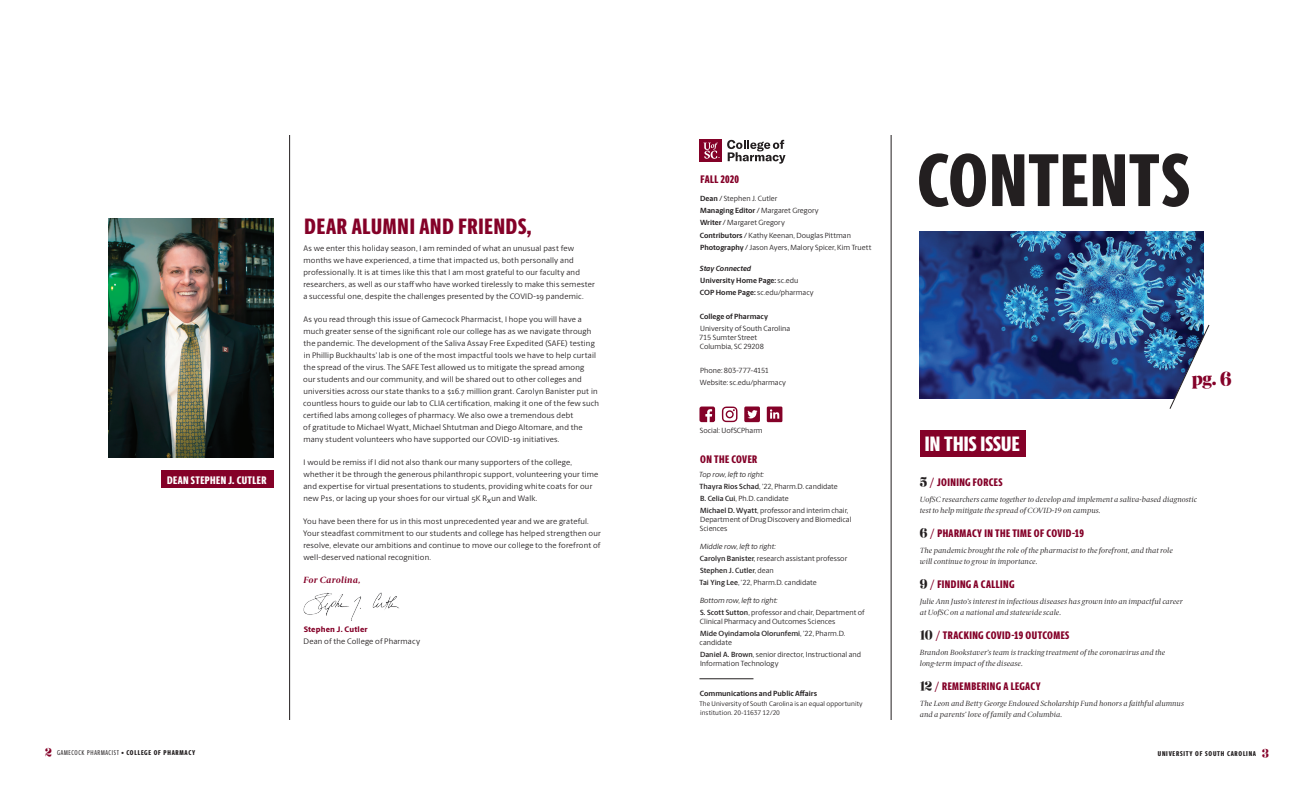
<style>
.page{position:relative;width:1314px;height:801px;background:#fff}
.page>*{position:absolute;margin:0;border:0;box-sizing:border-box;transform-origin:0 0}
.t1{font:800 75px "Berlingske Sans X Cn";letter-spacing:.015em;color:#231f20}
.t2{font:800 22.4px "Berlingske Sans X Cn";letter-spacing:.035em;color:#840128}
.t3{font:800 20.9px "Berlingske Sans X Cn";letter-spacing:.01em;color:#fff}
.t4{font:900 18px "Berlingske Serif";color:#840128}
.Contents_text{font:800 11px "Berlingske Sans X Cn";letter-spacing:.04em;color:#840128}
.t5{font:800 11px "Berlingske Sans X Cn";letter-spacing:.035em;color:#fff}
.Contents_text-2{font:800 11px "Berlingske Sans X Cn";letter-spacing:.01em;color:#840128}
.t6{font:italic 700 9px "Berlingske Serif";letter-spacing:.025em;color:#840128}
.Gotham_book{font:8px/12px "Berlingske Sans";letter-spacing:.025em;color:#231f20}
.Gotham_book-2{font:800 8px "Berlingske Sans";letter-spacing:.02em;color:#840128}
.Masthead_text{font:7.5px/9px "Berlingske Sans";letter-spacing:.005em;color:#231f20}
.t7{font:italic 7.5px/11px "Berlingske Serif";letter-spacing:.005em;color:#231f20}
.t8{font:700 7.5px "Berlingske Sans";color:#231f20}
.Masthead_text-2{font:600 7.5px/9px "Berlingske Sans";color:#231f20}
.Masthead_text-3{font:italic 7.5px "Berlingske Sans";letter-spacing:.005em;color:#231f20}
.t9{font:italic 700 7.5px "Berlingske Sans";color:#231f20}
.t10{font:7px "Berlingske Sans X Cn";letter-spacing:.105em;color:#231f20}
.t11{font:800 7px "Berlingske Sans X Cn";letter-spacing:.105em;color:#231f20}
.t12{font:6.8px/9px "Berlingske Sans";letter-spacing:.01em;color:#231f20}
.s1{font-weight:700}
.s2{font-weight:400}
.s3{font-weight:600}
.s4{font-family:"Karlie Extras";font-weight:400}
.s5{font-family:"Karlie Extras";font-weight:400;font-size:12px;color:#231f20}
.s6{font-size:15px}
.s7{font-family:"Karlie Extras";font-size:11px;color:#840128}
.s8{font-weight:500;font-size:6px}
.s9{font-weight:800}
.s10{font-family:"Karlie Extras";font-weight:400;font-size:11px;color:#840128}
</style>
<div class="page">
<img style="left:108px;top:218px;width:165px;height:240px">
<hr style="left:289px;top:135px;width:1px;height:585px;background:#231f20">
<div style="left:161px;top:471px;width:112px;height:17px;background:#840128"></div>
<hr style="left:891px;top:135px;width:1px;height:585px;background:#231f20">
<div style="left:920px;top:431px;width:106px;height:26px;background:#840128"></div>
<img style="left:920px;top:231px;width:284px;height:168px">
<svg style="left:1170px;top:325px;width:40px;height:84px"></svg>
<img style="left:304px;top:592px;width:95px;height:29px">
<svg style="left:722px;top:407px;width:16px;height:15px"></svg>
<svg style="left:744px;top:407px;width:16px;height:15px"></svg>
<svg style="left:699px;top:407px;width:16px;height:15px"></svg>
<div style="left:699px;top:140px;width:23px;height:22px;background:#840128"></div>
<svg style="left:703px;top:143px;width:17px;height:16px"></svg>
<svg style="left:727px;top:140px;width:59px;height:24px"></svg>
<hr style="left:699px;top:679px;width:54px;height:1px;background:#231f20">
<svg style="left:767px;top:407px;width:15px;height:15px"></svg>
<p class="t5" style="left:167px;top:472px;width:101px">DEAN STEPHEN J. CUTLER</p>
<p class="t2" style="left:304px;top:209px;width:229px">DEAR ALUMNI AND FRIENDS,</p>
<p class="Gotham_book" style="left:303px;top:242px;width:293px">As we enter this holiday season, I am reminded of what an unusual past few months we have experienced, a time that impacted us, both personally and professionally. It is at times like this that I am most grateful to our faculty and researchers, as well as our staff who have worked tirelessly to make this semester a successful one, despite the challenges presented by the COVID-19 pandemic.</p>
<p class="Gotham_book" style="left:303px;top:313px;width:297px">As you read through this issue of Gamecock Pharmacist, I hope you will have a much greater sense of the significant role our college has as we navigate through the pandemic. The development of the Saliva Assay Free Expedited (SAFE) testing in Phillip Buckhaults’ lab is one of the most impactful tools we have to help curtail the spread of the virus. The SAFE Test allowed us to mitigate the spread among<br>our students and our community, and will be shared out to other colleges and universities across our state thanks to a $16.7 million grant. Carolyn Banister put in countless hours to guide our lab to CLIA certification, making it one of the few such certified labs among colleges of pharmacy. We also owe a tremendous debt<br>of gratitude to Michael Wyatt, Michael Shtutman and Diego Altomare, and the many student volunteers who have supported our COVID-19 initiatives.</p>
<p class="Gotham_book" style="left:303px;top:456px;width:296px">I would be remiss if I did not also thank our many supporters of the college, whether it be through the generous philanthropic support, volunteering your time and expertise for virtual presentations to students, providing white coats for our new P1s, or lacing up your shoes for our virtual 5K Rxun and Walk.</p>
<p class="Gotham_book" style="left:303px;top:515px;width:299px">You have been there for us in this most unprecedented year and we are grateful.<br>Your steadfast commitment to our students and college has helped strengthen our resolve, elevate our ambitions and continue to move our college to the forefront of well-deserved national recognition.</p>
<p class="t6" style="left:303px;top:574px;width:59px">For Carolina,</p>
<p class="Gotham_book-2" style="left:304px;top:623px;width:65px">Stephen J. Cutler</p>
<p class="Gotham_book" style="left:304px;top:635px;width:118px">Dean of the College of Pharmacy</p>
<p class="Contents_text-2" style="left:700px;top:171px;width:40px">FALL 2020</p>
<p class="Masthead_text" style="left:700px;top:194px;width:79px"><span class="s1">Dean /</span> Stephen J. Cutler</p>
<p class="t8" style="left:700px;top:205px;width:120px">Managing Editor / <span class="s2">Margaret Gregory</span></p>
<p class="Masthead_text" style="left:700px;top:218px;width:86px"><span class="s1">Writer /</span> Margaret Gregory</p>
<p class="Masthead_text" style="left:700px;top:230px;width:153px"><span class="s1">Contributors /</span> Kathy Keenan, Douglas Pittman</p>
<p class="Masthead_text" style="left:700px;top:242px;width:173px"><span class="s1">Photography /</span> Jason Ayers, Malory Spicer, Kim Truett</p>
<p class="t9" style="left:700px;top:263px;width:53px">Stay Connected</p>
<p class="t8" style="left:700px;top:275px;width:100px">University Home Page: <span class="s2">sc.edu</span></p>
<p class="Masthead_text" style="left:700px;top:287px;width:115px"><span class="s1">COP Home Page:</span> sc.edu/pharmacy</p>
<p class="t8" style="left:700px;top:311px;width:70px">College of Pharmacy</p>
<p class="Masthead_text" style="left:699px;top:324px;width:92px">University of South Carolina<br>715 Sumter Street<br>Columbia, SC 29208</p>
<p class="Masthead_text" style="left:700px;top:366px;width:71px">Phone: 803-777-4151</p>
<p class="Masthead_text" style="left:700px;top:378px;width:88px">Website: sc.edu/pharmacy</p>
<p class="Masthead_text" style="left:700px;top:426px;width:64px">Social: UofSCPharm</p>
<p class="Contents_text" style="left:700px;top:451px;width:59px">ON THE COVER</p>
<p class="Masthead_text-3" style="left:699px;top:469px;width:66px">Top row, left to right:</p>
<p class="Masthead_text" style="left:700px;top:482px;width:140px"><span class="s3">Thayra Rios Schad</span>, ’22, Pharm.D. candidate</p>
<p class="Masthead_text" style="left:700px;top:494px;width:90px"><span class="s3">B. Celia Cui</span>, Ph.D. candidate</p>
<p class="Masthead_text" style="left:700px;top:506px;width:153px"><span class="s3">Michael D. Wyatt</span>, professor and interim chair,<br>Department of Drug Discovery and Biomedical<br>Sciences</p>
<p class="Masthead_text-3" style="left:700px;top:541px;width:77px">Middle row, left to right:</p>
<p class="Masthead_text" style="left:700px;top:554px;width:149px"><span class="s3">Carolyn Banister</span>, research assistant professor</p>
<p class="Masthead_text-2" style="left:700px;top:565px;width:75px">Stephen J. Cutler<span class="s2">, dean</span></p>
<p class="Masthead_text" style="left:700px;top:578px;width:119px"><span class="s3">Tai Ying Lee</span>, ’22, Pharm.D. candidate</p>
<p class="Masthead_text-3" style="left:700px;top:595px;width:79px">Bottom row, left to right:</p>
<p class="Masthead_text" style="left:700px;top:608px;width:166px"><span class="s3">S. Scott Sutton</span>, professor and chair, Department of<br>Clinical Pharmacy and Outcomes Sciences</p>
<p class="Masthead_text-2" style="left:700px;top:628px;width:147px">Mide Oyindamola Olorunfemi<span class="s2">, ’22, Pharm.D. candidate</span></p>
<p class="Masthead_text" style="left:700px;top:650px;width:163px"><span class="s3">Daniel A. Brown</span>, senior director, Instructional and<br>Information Technology</p>
<p class="t8" style="left:700px;top:688px;width:119px">Communications and Public Affairs</p>
<p class="t12" style="left:700px;top:699px;width:165px">The University of South Carolina is an equal opportunity institution. 20-11637 12/20</p>
<p class="t1" style="left:917px;top:124px;width:275px">CONTENTS</p>
<p class="t3" style="left:925px;top:428px;width:96px">IN THIS ISSUE</p>
<p class="t4" style="left:1192px;top:364px;width:42px">pg. <span class="s4">6</span></p>
<p class="Contents_text" style="left:920px;top:474px;width:84px"><span class="s5">5</span> <span class="s6">/</span> JOINING FORCES</p>
<p class="t7" style="left:920px;top:493px;width:279px">UofSC researchers came together to develop and implement a saliva-based diagnostic test to help mitigate the spread of COVID-19 on campus.</p>
<p class="Contents_text" style="left:920px;top:525px;width:166px"><span class="s5">6</span> <span class="s6">/</span> PHARMACY IN THE TIME OF COVID-19</p>
<p class="t7" style="left:920px;top:544px;width:254px">The pandemic brought the role of the pharmacist to the forefront, and that role will continue to grow in importance.</p>
<p class="Contents_text" style="left:920px;top:576px;width:96px"><span class="s5">9</span> <span class="s6">/</span> FINDING A CALLING</p>
<p class="t7" style="left:920px;top:595px;width:265px">Julie Ann Justo’s interest in infectious diseases has grown into an impactful career at UofSC on a national and statewide scale.</p>
<p class="Contents_text" style="left:920px;top:627px;width:151px"><span class="s5">10</span> <span class="s6">/</span> TRACKING COVID-19 OUTCOMES</p>
<p class="t7" style="left:920px;top:646px;width:247px">Brandon Bookstaver’s team is tracking treatment of the coronavirus and the long-term impact of the disease.</p>
<p class="Contents_text" style="left:920px;top:678px;width:122px"><span class="s5">12</span> <span class="s6">/</span> REMEMBERING A LEGACY</p>
<p class="t7" style="left:920px;top:697px;width:266px">The Leon and Betty George Endowed Scholarship Fund honors a faithful alumnus and a parents’ love of family and Columbia.</p>
<p class="t10" style="left:45px;top:747px;width:152px"><span class="s7">2</span> GAMECOCK PHARMACIST <span class="s8">•</span> <span class="s9">COLLEGE OF PHARMACY</span></p>
<p class="t11" style="left:1158px;top:748px;width:113px">UNIVERSITY OF SOUTH CAROLINA <span class="s10">3</span></p>
</div>
